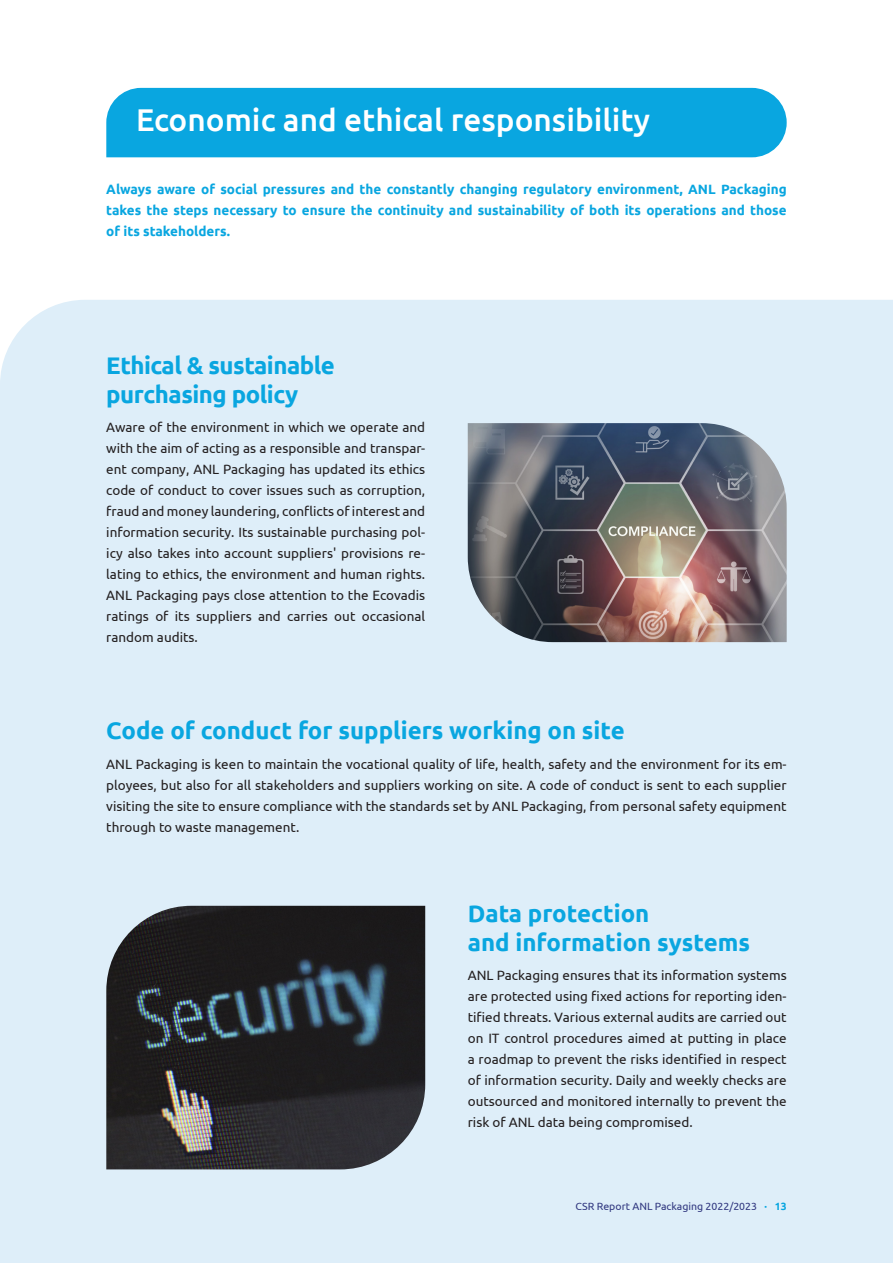
<style>
.page{position:relative;width:893px;height:1263px;background:#fff}
.page>*{position:absolute;margin:0;border:0;box-sizing:border-box;transform-origin:0 0}
.Titre_1{font:500 31.5px "Ubuntu";color:#fff}
.Titre_2{font:700 24px/28.8px "Ubuntu";color:#09a6e0}
.Titre_2-2{font:700 24px/28.8px "Ubuntu";letter-spacing:-.02em;color:#09a6e0}
.texte_courant{font:13.5px/21px "Ubuntu";color:#231f20;text-align:justify}
.texte_courant-2{font:700 13.5px/21px "Ubuntu";color:#09a6e0;text-align:justify}
.t1{font:10.5px "Ubuntu";color:#313880}
.s1{font-weight:700;color:#09a6e0}
</style>
<div class="page">
<div style="left:106px;top:88px;width:681px;height:69px;background:#09a6e0"></div>
<div style="left:0;top:300px;width:893px;height:963px;background:#deeef9"></div>
<img style="left:468px;top:423px;width:319px;height:219px">
<img style="left:106px;top:906px;width:319px;height:263px">
<p class="Titre_1" style="left:136px;top:100px;width:515px">Economic and ethical responsibility</p>
<p class="texte_courant-2" style="left:106px;top:179px;width:682px">Always aware of social pressures and the constantly changing regulatory environment, ANL Packaging takes the steps necessary to ensure the continuity and sustainability of both its operations and those of its stakeholders.</p>
<p class="Titre_2-2" style="left:106px;top:350px;width:230px">Ethical &amp; sustainable purchasing policy</p>
<p class="texte_courant" style="left:106px;top:416px;width:320px">Aware of the environment in which we operate and with the aim of acting as a responsible and transpar&shy;ent company, ANL Packaging has updated its ethics code of conduct to cover issues such as corruption, fraud and money laundering, conflicts of interest and information security. Its sustainable purchasing pol&shy;icy also takes into account suppliers' provisions re&shy;lating to ethics, the environment and human rights.<br>ANL Packaging pays close attention to the Ecovadis ratings of its suppliers and carries out occasional random audits.</p>
<p class="Titre_2" style="left:106px;top:716px;width:520px">Code of conduct for suppliers working on site</p>
<p class="texte_courant" style="left:106px;top:753px;width:682px">ANL Packaging is keen to maintain the vocational quality of life, health, safety and the environment for its em&shy;ployees, but also for all stakeholders and suppliers working on site. A code of conduct is sent to each supplier visiting the site to ensure compliance with the standards set by ANL Packaging, from personal safety equipment through to waste management.</p>
<p class="Titre_2" style="left:468px;top:899px;width:284px">Data protection<br>and information systems</p>
<p class="texte_courant" style="left:468px;top:965px;width:320px">ANL Packaging ensures that its information systems are protected using fixed actions for reporting iden&shy;tified threats. Various external audits are carried out on IT control procedures aimed at putting in place a roadmap to prevent the risks identified in respect of information security. Daily and weekly checks are outsourced and monitored internally to prevent the risk of ANL data being compromised.</p>
<p class="t1" style="left:576px;top:1199px;width:213px">CSR Report ANL Packaging 2022/2023 <span class="s1">· 13</span></p>
</div>
